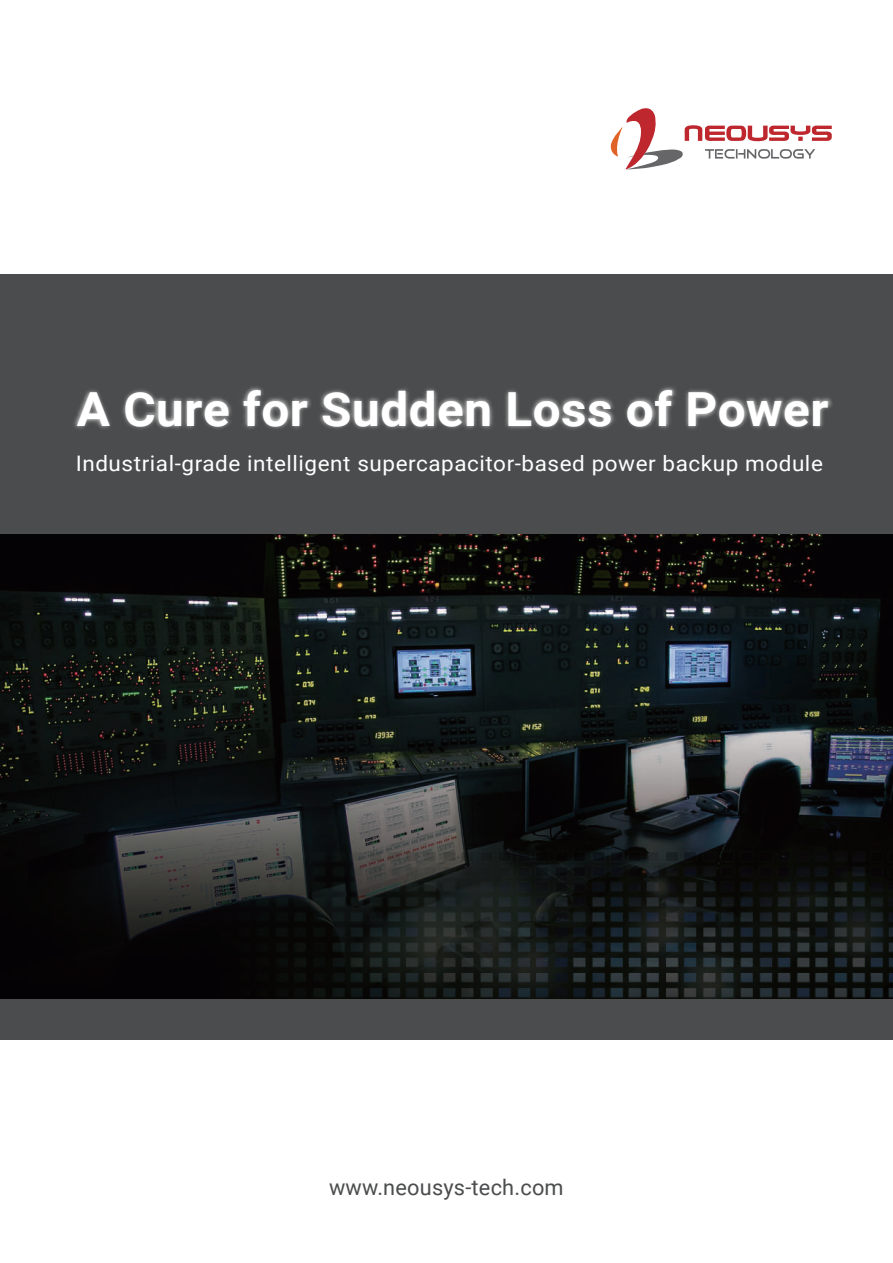
<style>
.page{position:relative;width:893px;height:1263px;background:#fff}
.page>*{position:absolute;margin:0;border:0;box-sizing:border-box;transform-origin:0 0}
.t1{font:700 47.1px "Roboto";letter-spacing:.01em;color:#fff;scale:1.05 1}
.t2{font:21.75px "Roboto";letter-spacing:.01em;color:#4b4c4d}
.t3{font:21.3px "Roboto";letter-spacing:.025em;color:#fff;scale:1.05 1}
</style>
<div class="page">
<div style="left:0;top:274px;width:893px;height:765px;background:#4b4c4d"></div>
<svg style="left:610px;top:108px;width:222px;height:62px"></svg>
<img style="left:0;top:535px;width:893px;height:463px">
<img style="left:74px;top:387px;width:758px;height:42px">
<h1 class="t1" style="left:77px;top:376px;width:717px">A Cure for Sudden Loss of Power</h1>
<p class="t3" style="left:76px;top:448px;width:713px">Industrial-grade intelligent supercapacitor-based power backup module</p>
<p class="t2" style="left:329px;top:1172px;width:236px">www.neousys-tech.com</p>
</div>
